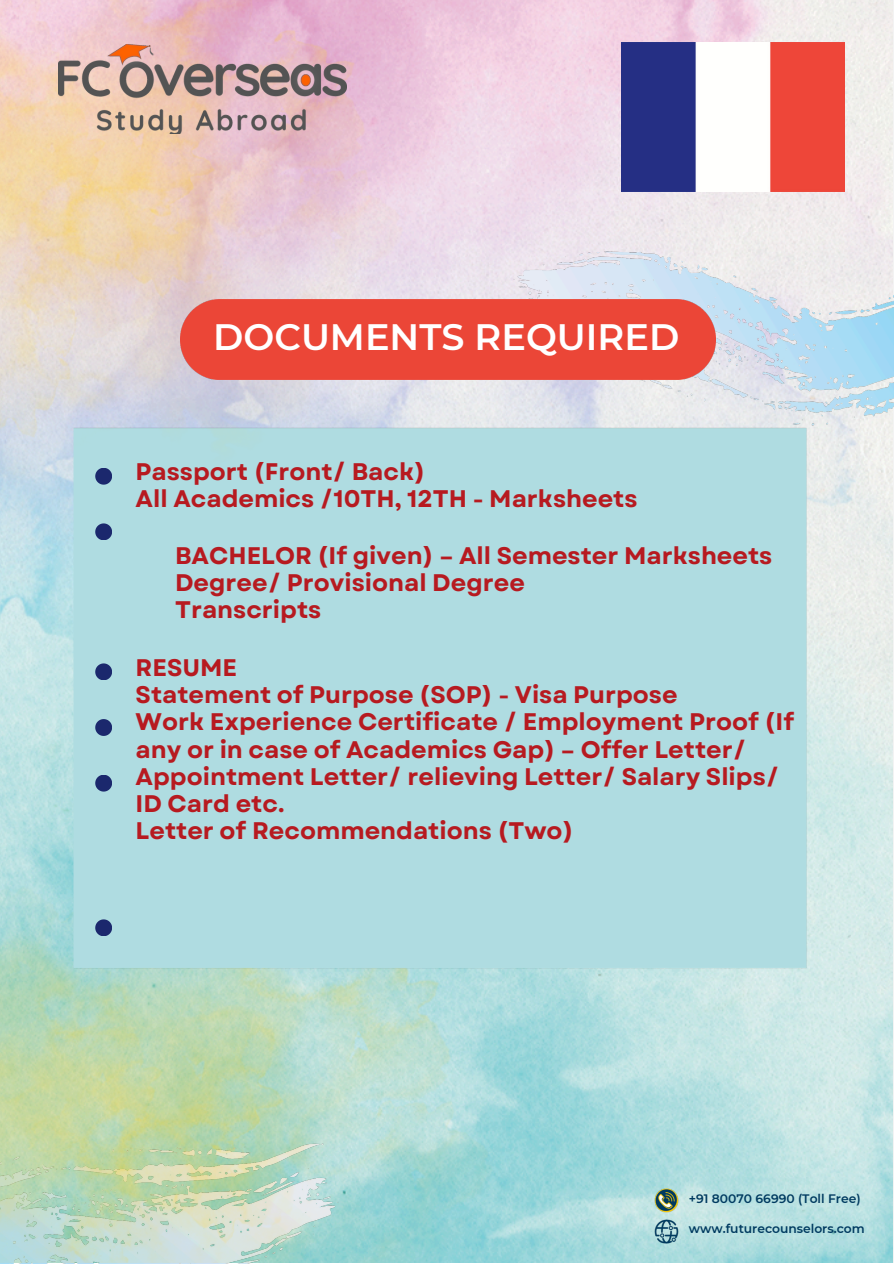
<style>
.page{position:relative;width:894px;height:1264px;background:#fff}
.page>*{position:absolute;margin:0;border:0;box-sizing:border-box;transform-origin:0 0}
.t1{font:600 36.6px "Montserrat";color:#fff}
.t2{font:700 24px/27px "Garet";color:#b71a20}
.t3{font:600 12.3px "Montserrat";color:#003a60}
</style>
<div class="page">
<img style="left:0;top:0;width:892px;height:1262px">
<img style="left:0;top:816px;width:496px;height:446px">
<img style="left:66px;top:243px;width:827px;height:732px">
<img style="left:0;top:0;width:406px;height:505px">
<svg style="left:95px;top:523px;width:17px;height:17px"></svg>
<svg style="left:95px;top:663px;width:17px;height:17px"></svg>
<svg style="left:95px;top:719px;width:17px;height:17px"></svg>
<svg style="left:95px;top:774px;width:17px;height:17px"></svg>
<svg style="left:95px;top:919px;width:17px;height:17px"></svg>
<div style="left:180px;top:300px;width:535px;height:79px;background:#eb4637"></div>
<img style="left:647px;top:1180px;width:38px;height:70px">
<svg style="left:95px;top:468px;width:17px;height:16px"></svg>
<img style="left:621px;top:43px;width:223px;height:148px">
<img style="left:59px;top:45px;width:287px;height:89px">
<p class="t1" style="left:213px;top:314px;width:467px">DOCUMENTS REQUIRED</p>
<p class="t2" style="left:136px;top:458px;width:503px">Passport (Front/ Back)<br>All Academics /10TH, 12TH - Marksheets</p>
<p class="t2" style="left:175px;top:542px;width:598px">BACHELOR (If given) – All Semester Marksheets<br>Degree/ Provisional Degree<br>Transcripts</p>
<p class="t2" style="left:136px;top:654px;width:659px">RESUME<br>Statement of Purpose (SOP) - Visa Purpose<br>Work Experience Certificate / Employment Proof (If any or in case of Academics Gap) – Offer Letter/ Appointment Letter/ relieving Letter/ Salary Slips/ ID Card etc.<br>Letter of Recommendations (Two)</p>
<p class="t3" style="left:688px;top:1191px;width:173px">+91 80070 66990 (Toll Free)</p>
<p class="t3" style="left:688px;top:1221px;width:177px">www.futurecounselors.com</p>
</div>
